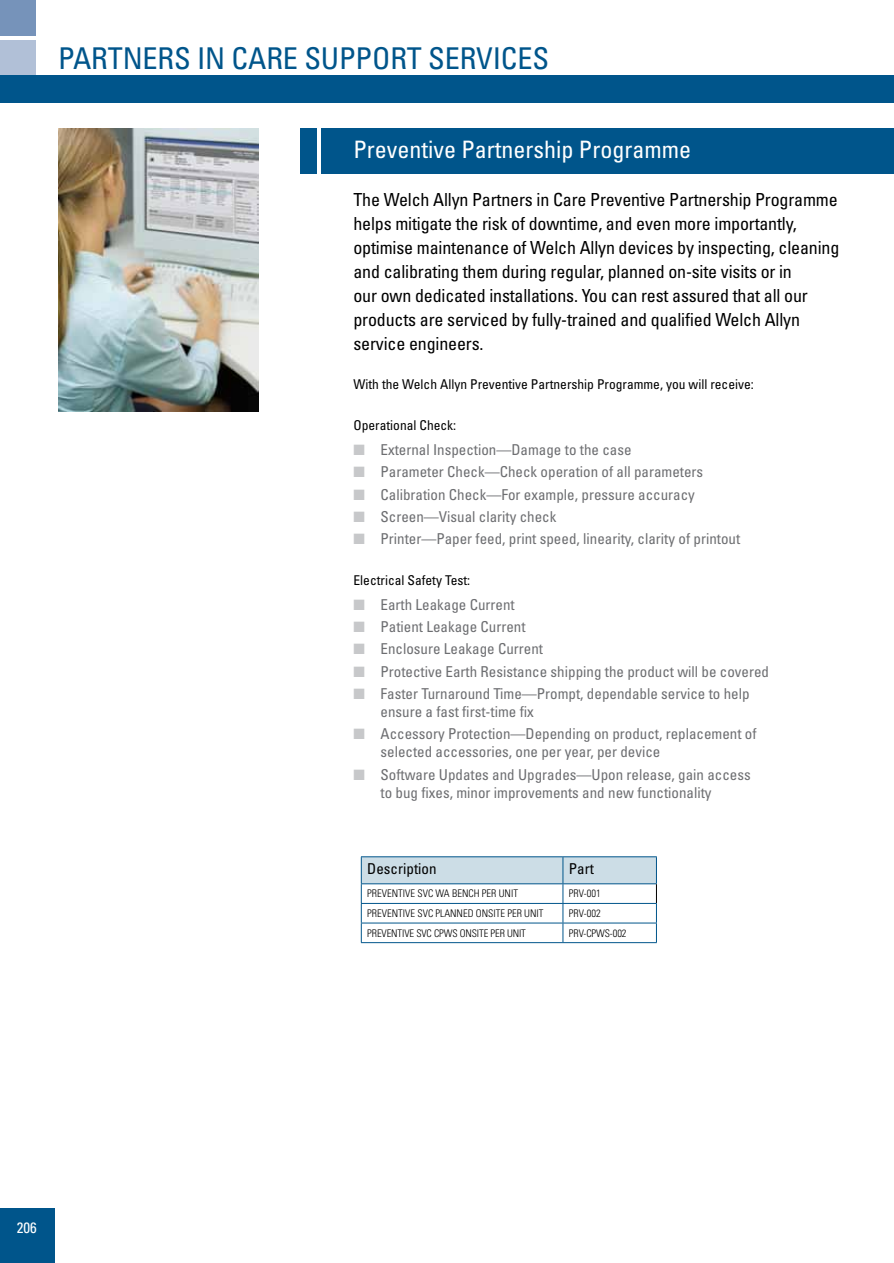
<style>
.page{position:relative;width:894px;height:1263px;background:#fff}
.page>*{position:absolute;margin:0;border:0;box-sizing:border-box;transform-origin:0 0}
.t1{font:condensed 30px "Univers";letter-spacing:-.005em;color:#00558b}
.t2{font:condensed 24px "Univers LT Std";color:#fff}
.t3{font:condensed 18px/24px "Univers LT Std";letter-spacing:-.01em;color:#000}
.t4{font:condensed 15px/18px "Univers LT Std";color:#6d6e71}
.t5{font:condensed 15px "Univers LT Std";color:#000}
.t6{font:condensed 15px "Univers";color:#fff}
.t7{font:condensed 13.5px "Univers LT Std";color:#000}
.t8{font:300 condensed 10.5px "Univers LT Std";color:#000}
.s1{color:#c7c8ca}
</style>
<div class="page">
<div style="left:0;top:0;width:35px;height:35px;background:#7693ba"></div>
<div style="left:0;top:40px;width:35px;height:36px;background:#b1c0d7"></div>
<div style="left:0;top:75px;width:893px;height:27px;background:#00558b"></div>
<div style="left:0;top:1209px;width:54px;height:54px;background:#00558b"></div>
<div style="left:321px;top:128px;width:572px;height:45px;background:#00558b"></div>
<div style="left:300px;top:128px;width:17px;height:45px;background:#00558b"></div>
<hr style="left:562px;top:942px;width:94px;height:1px;background:#00558b">
<svg style="left:361px;top:856px;width:295px;height:86px"></svg>
<hr style="left:361px;top:903px;width:201px;height:1px;background:#00558b">
<hr style="left:361px;top:922px;width:201px;height:1px;background:#00558b">
<hr style="left:361px;top:942px;width:201px;height:1px;background:#00558b">
<img style="left:58px;top:128px;width:200px;height:283px">
<h1 class="t1" style="left:58px;top:40px;width:488px">PARTNERS I N CARE SUPPORT SERVI CES</h1>
<h2 class="t2" style="left:353px;top:134px;width:339px">Preventive Partnership Programme</h2>
<p class="t3" style="left:353px;top:187px;width:487px">The Welch Allyn Partners in Care Preventive Partnership Programme helps mitigate the risk of downtime, and even more importantly, optimise maintenance of Welch Allyn devices by inspecting, cleaning and calibrating them during regular, planned on-site visits or in<br>our own dedicated installations. You can rest assured that all our products are serviced by fully-trained and qualified Welch Allyn service engineers.</p>
<p class="t7" style="left:353px;top:375px;width:401px">With the Welch Allyn Preventive Partnership Programme, you will receive:</p>
<p class="t7" style="left:353px;top:417px;width:104px">O perational Check:</p>
<p class="t4" style="left:353px;top:440px;width:279px"><span class="s1">■</span> External Inspection—Damage to the case</p>
<p class="t4" style="left:353px;top:462px;width:351px"><span class="s1">■</span> Parameter Check—Check operation of all parameters</p>
<p class="t4" style="left:353px;top:485px;width:343px"><span class="s1">■</span> Calibration Check—For example, pressure accuracy</p>
<p class="t4" style="left:353px;top:507px;width:204px"><span class="s1">■</span> Screen—Visual clarity check</p>
<p class="t4" style="left:353px;top:529px;width:388px"><span class="s1">■</span> Printer—Paper feed, print speed, linearity, clarity of printout</p>
<p class="t7" style="left:353px;top:572px;width:118px">Electrical Safety Test:</p>
<p class="t4" style="left:353px;top:595px;width:163px"><span class="s1">■</span> Earth Leakage Current</p>
<p class="t4" style="left:353px;top:617px;width:173px"><span class="s1">■</span> Patient Leakage Current</p>
<p class="t4" style="left:353px;top:640px;width:191px"><span class="s1">■</span> Enclosure Leakage Current</p>
<p class="t4" style="left:353px;top:662px;width:417px"><span class="s1">■</span> Protective Earth Resistance shipping the product will be covered</p>
<p class="t4" style="left:380px;top:684px;width:370px;text-indent:-27px"><span class="s1">■</span> Faster Turnaround Time—Prompt, dependable service to help ensure a fast first-time fix</p>
<p class="t4" style="left:380px;top:724px;width:377px;text-indent:-27px"><span class="s1">■</span> Accessory Protection—Depending on product, replacement of selected accessories, one per year, per device</p>
<p class="t4" style="left:380px;top:765px;width:371px;text-indent:-27px"><span class="s1">■</span> Software Updates and Upgrades—Upon release, gain access to bug fixes, minor improvements and new functionality</p>
<p class="t5" style="left:367px;top:859px;width:71px">Description</p>
<p class="t5" style="left:568px;top:859px;width:27px">Part</p>
<p class="t8" style="left:367px;top:887px;width:152px">PREVENTIVE SVC WA BENCH PER UNIT</p>
<p class="t8" style="left:568px;top:887px;width:33px">PRV-001</p>
<p class="t8" style="left:367px;top:907px;width:178px">PREVENTIVE SVC PLANNED ONSITE PER UNIT</p>
<p class="t8" style="left:568px;top:907px;width:33px">PRV-002</p>
<p class="t8" style="left:367px;top:926px;width:160px">PREVENTIVE SVC CPWS ONSITE PER UNIT</p>
<p class="t8" style="left:568px;top:926px;width:59px">PRV-CPWS-002</p>
<p class="t6" style="left:17px;top:1218px;width:21px">206</p>
</div>
